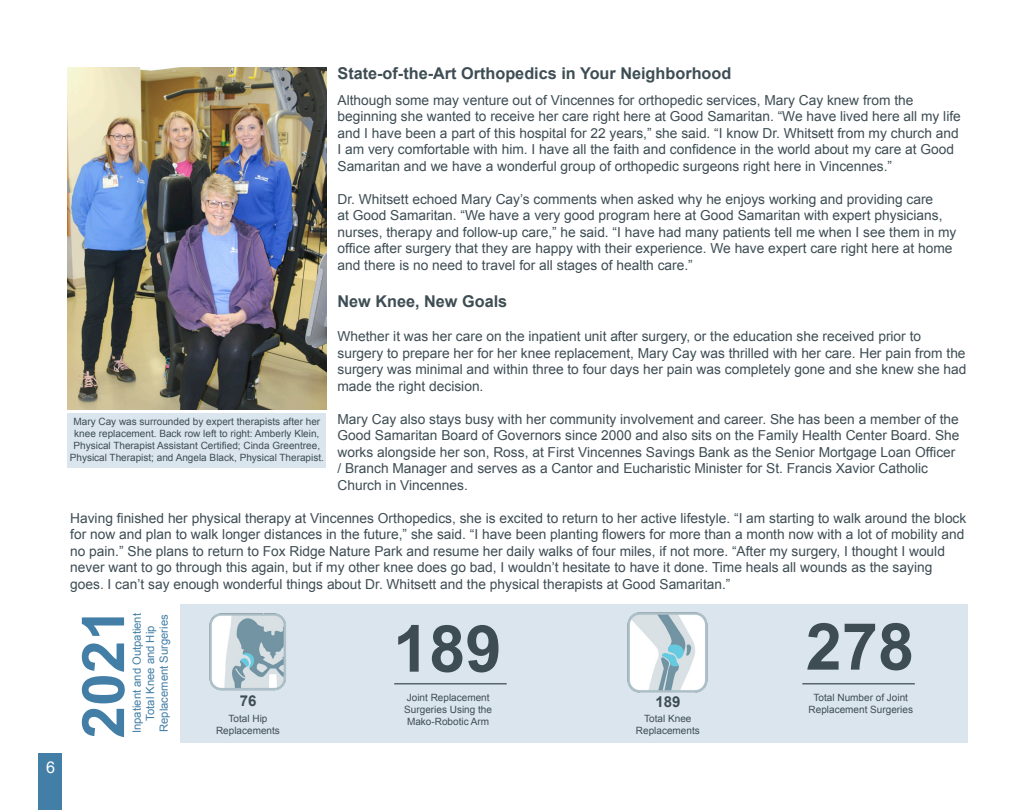
<style>
.page{position:relative;width:1035px;height:810px;background:#fff}
.page>*{position:absolute;margin:0;border:0;box-sizing:border-box;transform-origin:0 0}
.t1{font:700 65px "Arial";color:#3e4d54}
.t2{font:700 58.75px "Arial";color:#427ea6}
.t3{font:700 16.25px "Arial";color:#3e4d54}
.t4{font:16.25px "Arial";color:#fff}
.t5{font:700 15px "Arial";color:#3e4d54}
.t6{font:13.75px/16.5px "Arial";color:#3e4d54}
.t7{font:11.25px/13.5px "Arial";color:#427ea6;text-align:center}
.t8{font:10px/12px "Arial";color:#3e4d54;text-align:center}
</style>
<div class="page">
<div style="left:39px;top:753px;width:23px;height:57px;background:#427ea6"></div>
<div style="left:68px;top:414px;width:258px;height:54px;background:#dbe5ed"></div>
<img style="left:68px;top:68px;width:258px;height:342px">
<div style="left:180px;top:604px;width:788px;height:138px;background:#dbe5ed"></div>
<img style="left:209px;top:613px;width:77px;height:78px">
<img style="left:627px;top:612px;width:81px;height:81px">
<hr style="left:394px;top:683px;width:113px;height:1px;background:#3e4d54">
<hr style="left:802px;top:683px;width:113px;height:1px;background:#3e4d54">
<p class="t4" style="left:46px;top:756px;width:11px">6</p>
<p class="t3" style="left:338px;top:63px;width:395px">State-of-the-Art Orthopedics in Your Neighborhood</p>
<p class="t6" style="left:338px;top:92px;width:625px">Although some may venture out of Vincennes for orthopedic services, Mary Cay knew from the beginning she wanted to receive her care right here at Good Samaritan. “We have lived here all my life and I have been a part of this hospital for 22 years,” she said. “I know Dr. Whitsett from my church and I am very comfortable with him. I have all the faith and confidence in the world about my care at Good Samaritan and we have a wonderful group of orthopedic surgeons right here in Vincennes.”</p>
<p class="t6" style="left:338px;top:191px;width:621px">Dr. Whitsett echoed Mary Cay’s comments when asked why he enjoys working and providing care<br>at Good Samaritan. “We have a very good program here at Good Samaritan with expert physicians, nurses, therapy and follow-up care,” he said. “I have had many patients tell me when I see them in my office after surgery that they are happy with their experience. We have expert care right here at home and there is no need to travel for all stages of health care.”</p>
<p class="t3" style="left:338px;top:291px;width:171px">New Knee, New Goals</p>
<p class="t6" style="left:338px;top:328px;width:630px">Whether it was her care on the inpatient unit after surgery, or the education she received prior to surgery to prepare her for her knee replacement, Mary Cay was thrilled with her care. Her pain from the surgery was minimal and within three to four days her pain was completely gone and she knew she had made the right decision.</p>
<p class="t6" style="left:338px;top:411px;width:624px">Mary Cay also stays busy with her community involvement and career. She has been a member of the Good Samaritan Board of Governors since 2000 and also sits on the Family Health Center Board. She works alongside her son, Ross, at First Vincennes Savings Bank as the Senior Mortgage Loan Officer / Branch Manager and serves as a Cantor and Eucharistic Minister for St. Francis Xavior Catholic Church in Vincennes.</p>
<p class="t6" style="left:70px;top:510px;width:898px">Having finished her physical therapy at Vincennes Orthopedics, she is excited to return to her active lifestyle. “I am starting to walk around the block for now and plan to walk longer distances in the future,” she said. “I have been planting flowers for more than a month now with a lot of mobility and no pain.” She plans to return to Fox Ridge Nature Park and resume her daily walks of four miles, if not more. “After my surgery, I thought I would never want to go through this again, but if my other knee does go bad, I wouldn’t hesitate to have it done. Time heals all wounds as the saying goes. I can’t say enough wonderful things about Dr. Whitsett and the physical therapists at Good Samaritan.”</p>
<p class="t8" style="left:70px;top:415px;width:256px">Mary Cay was surrounded by expert therapists after her knee replacement. Back row left to right: Amberly Klein, Physical Therapist Assistant Certified; Cinda Greentree, Physical Therapist; and Angela Black, Physical Therapist.</p>
<p class="t2" style="left:65px;top:739px;width:132px;rotate:-90deg">2021</p>
<p class="t7" style="left:130px;top:733px;width:122px;rotate:-90deg">Inpatient and Outpatient<br>Total Knee and Hip<br>Replacement Surgeries</p>
<p class="t5" style="left:240px;top:691px;width:18px">76</p>
<p class="t8" style="left:216px;top:713px;width:65px">Total Hip<br>Replacements</p>
<p class="t1" style="left:393px;top:606px;width:110px">189</p>
<p class="t8" style="left:404px;top:692px;width:89px;text-align:left">Joint Replacement<br>Surgeries Using the<br>Mako-Robotic Arm</p>
<p class="t5" style="left:655px;top:692px;width:27px">189</p>
<p class="t8" style="left:636px;top:713px;width:65px">Total Knee<br>Replacements</p>
<p class="t1" style="left:806px;top:604px;width:110px">278</p>
<p class="t8" style="left:809px;top:692px;width:106px">Total Number of Joint<br>Replacement Surgeries</p>
</div>
